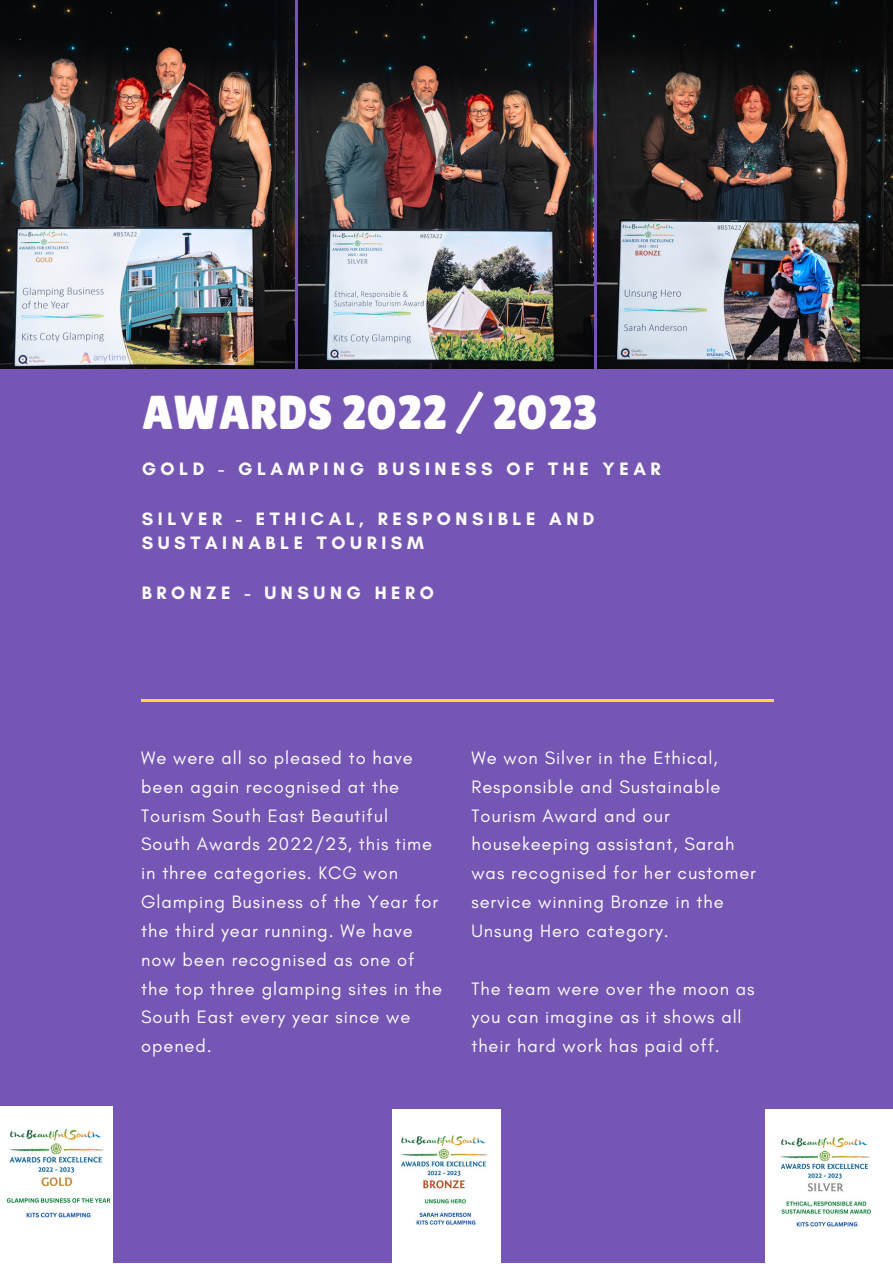
<style>
.page{position:relative;width:893px;height:1264px;background:#fff}
.page>*{position:absolute;margin:0;border:0;box-sizing:border-box;transform-origin:0 0}
.t1{font:47.55px "Lilita One";color:#fefefe}
.t2{font:18.3px/28.8px "Glacial Indifference";letter-spacing:.05em;color:#fefefe}
.t3{font:700 18.3px/24.8px "Glacial Indifference";letter-spacing:.25em;color:#fefefe}
</style>
<div class="page">
<div style="left:0;top:0;width:892px;height:1262px;background:#7556b4"></div>
<hr style="left:142px;top:699px;width:631px;height:3px;background:#ffd840">
<img style="left:0;top:0;width:295px;height:369px">
<img style="left:299px;top:0;width:294px;height:369px">
<img style="left:597px;top:0;width:295px;height:369px">
<img style="left:0;top:1106px;width:112px;height:156px">
<img style="left:766px;top:1109px;width:126px;height:153px">
<img style="left:392px;top:1109px;width:108px;height:153px">
<p class="t1" style="left:142px;top:385px;width:457px">AWARDS 2022 / 2023</p>
<p class="t3" style="left:142px;top:456px;width:520px">GOLD - GLAMPING BUSINESS OF THE YEAR</p>
<p class="t3" style="left:142px;top:506px;width:454px">SILVER - ETHICAL, RESPONSIBLE AND<br>SUSTAINABLE TOURISM</p>
<p class="t3" style="left:142px;top:580px;width:294px">BRONZE - UNSUNG HERO</p>
<p class="t2" style="left:141px;top:743px;width:302px">We were all so pleased to have been again recognised at the<br>Tourism South East Beautiful<br>South Awards 2022/23, this time in three categories. KCG won<br>Glamping Business of the Year for the third year running. We have now been recognised as one of the top three glamping sites in the<br>South East every year since we opened.</p>
<p class="t2" style="left:471px;top:743px;width:286px">We won Silver in the Ethical,<br>Responsible and Sustainable<br>Tourism Award and our housekeeping assistant, Sarah was recognised for her customer service winning Bronze in the<br>Unsung Hero category.</p>
<p class="t2" style="left:471px;top:973px;width:284px">The team were over the moon as you can imagine as it shows all their hard work has paid off.</p>
</div>
